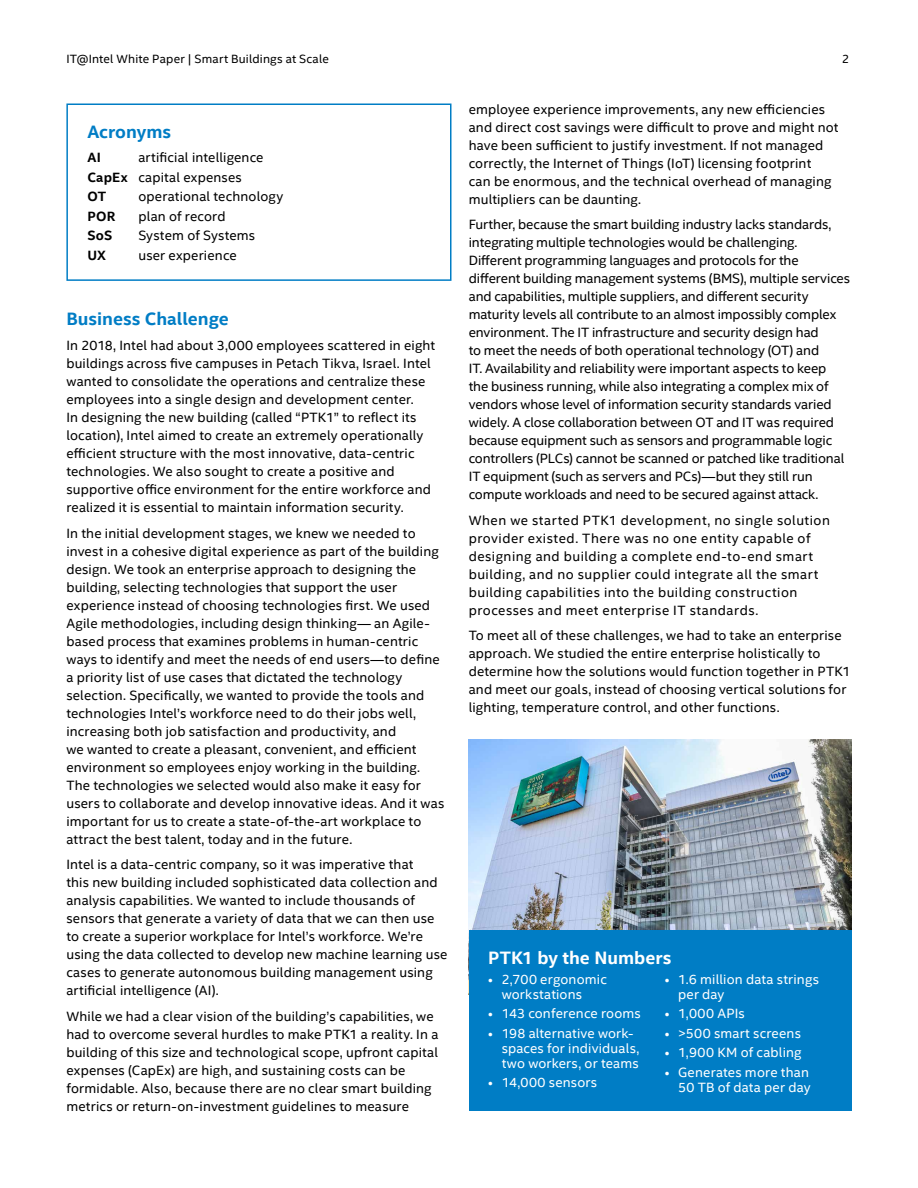
<style>
.page{position:relative;width:918px;height:1188px;background:#fff}
.page>*{position:absolute;margin:0;border:0;box-sizing:border-box;transform-origin:0 0}
.t1{font:700 18px "Intel Clear";color:#007dc5}
.t2{font:700 18px "Intel Clear";color:#fff}
.t3{font:13.5px/18px "Intel Clear";letter-spacing:.01em;color:#000}
.t4{font:13.5px/18px "Intel Clear";letter-spacing:-.01em;color:#000}
.t5{font:13.5px/18px "Intel Clear";letter-spacing:.035em;color:#000}
.t6{font:13.5px/15px "Intel Clear";letter-spacing:.01em;color:#fff}
.t7{font:700 13.5px "Intel Clear";letter-spacing:.015em;color:#000}
.t8{font:12px "Intel Clear";letter-spacing:.015em;color:#000}
.s1{font-weight:700}
</style>
<div class="page">
<div style="left:66px;top:104px;width:386px;height:177px;border:2px solid #007dc5"></div>
<img style="left:468px;top:739px;width:384px;height:256px">
<div style="left:469px;top:931px;width:383px;height:180px;background:#007dc5"></div>
<p class="t8" style="left:66px;top:52px;width:264px">IT@Intel White Paper | Smart Buildings at Scale</p>
<p class="t8" style="left:842px;top:52px;width:9px">2</p>
<h1 class="t1" style="left:87px;top:121px;width:85px">Acronyms</h1>
<p class="t7" style="left:87px;top:149px;width:15px">AI</p>
<p class="t3" style="left:87px;top:148px;width:178px;line-height:19.5px;text-indent:51px">artificial intelligence<br><span class="s1">CapEx</span> capital expenses<br><span class="s1">OT</span></p>
<p class="t3" style="left:138px;top:188px;width:147px">operational technology</p>
<p class="t7" style="left:87px;top:208px;width:29px">POR</p>
<p class="t3" style="left:138px;top:207px;width:89px">plan of record</p>
<p class="t7" style="left:87px;top:227px;width:26px">SoS</p>
<p class="t3" style="left:138px;top:227px;width:118px">System of Systems</p>
<p class="t7" style="left:87px;top:247px;width:20px">UX</p>
<p class="t3" style="left:138px;top:246px;width:100px">user experience</p>
<h1 class="t1" style="left:66px;top:307px;width:164px">Business Challenge</h1>
<p class="t3" style="left:66px;top:337px;width:370px">In 2018, Intel had about 3,000 employees scattered in eight buildings across five campuses in Petach Tikva, Israel. Intel wanted to consolidate the operations and centralize these employees into a single design and development center.<br>In designing the new building (called “PTK1” to reflect its location), Intel aimed to create an extremely operationally efficient structure with the most innovative, data-centric technologies. We also sought to create a positive and supportive office environment for the entire workforce and realized it is essential to maintain information security.</p>
<p class="t3" style="left:66px;top:524px;width:379px">In the initial development stages, we knew we needed to invest in a cohesive digital experience as part of the building design. We took an enterprise approach to designing the building, selecting technologies that support the user experience instead of choosing technologies first. We used Agile methodologies, including design thinking— an Agile&shy;based process that examines problems in human-centric ways to identify and meet the needs of end users—to define a priority list of use cases that dictated the technology selection. Specifically, we wanted to provide the tools and technologies Intel’s workforce need to do their jobs well, increasing both job satisfaction and productivity, and<br>we wanted to create a pleasant, convenient, and efficient environment so employees enjoy working in the building.<br>The technologies we selected would also make it easy for users to collaborate and develop innovative ideas. And it was important for us to create a state-of-the-art workplace to attract the best talent, today and in the future.</p>
<p class="t3" style="left:66px;top:856px;width:382px">Intel is a data-centric company, so it was imperative that<br>this new building included sophisticated data collection and analysis capabilities. We wanted to include thousands of sensors that generate a variety of data that we can then use to create a superior workplace for Intel’s workforce. We’re using the data collected to develop new machine learning use cases to generate autonomous building management using artificial intelligence (AI).</p>
<p class="t3" style="left:66px;top:1007px;width:373px">While we had a clear vision of the building’s capabilities, we had to overcome several hurdles to make PTK1 a reality. In a building of this size and technological scope, upfront capital expenses (CapEx) are high, and sustaining costs can be formidable. Also, because there are no clear smart building metrics or return-on-investment guidelines to measure</p>
<p class="t3" style="left:469px;top:100px;width:371px">employee experience improvements, any new efficiencies and direct cost savings were difficult to prove and might not have been sufficient to justify investment. If not managed correctly, the Internet of Things (IoT) licensing footprint<br>can be enormous, and the technical overhead of managing multipliers can be daunting.</p>
<p class="t4" style="left:469px;top:216px;width:383px">Further, because the smart building industry lacks standards, integrating multiple technologies would be challenging.<br>Different programming languages and protocols for the different building management systems (BMS), multiple services and capabilities, multiple suppliers, and different security maturity levels all contribute to an almost impossibly complex environment. The IT infrastructure and security design had<br>to meet the needs of both operational technology (OT) and<br>IT. Availability and reliability were important aspects to keep<br>the business running, while also integrating a complex mix of vendors whose level of information security standards varied widely. A close collaboration between OT and IT was required because equipment such as sensors and programmable logic controllers (PLCs) cannot be scanned or patched like traditional IT equipment (such as servers and PCs)—but they still run compute workloads and need to be secured against attack.</p>
<p class="t5" style="left:469px;top:511px;width:363px">When we started PTK1 development, no single solution provider existed. There was no one entity capable of designing and building a complete end-to-end smart building, and no supplier could integrate all the smart building capabilities into the building construction processes and meet enterprise IT standards.</p>
<p class="t3" style="left:469px;top:627px;width:383px">To meet all of these challenges, we had to take an enterprise approach. We studied the entire enterprise holistically to determine how the solutions would function together in PTK1 and meet our goals, instead of choosing vertical solutions for lighting, temperature control, and other functions.</p>
<h1 class="t2" style="left:488px;top:947px;width:185px">PTK1 by the Numbers</h1>
<p class="t6" style="left:502px;top:972px;width:107px;text-indent:-14px">• 2,700 ergonomic workstations</p>
<p class="t6" style="left:488px;top:1006px;width:154px">• 143 conference rooms</p>
<p class="t6" style="left:502px;top:1026px;width:139px;text-indent:-14px">• 198 alternative work&shy;spaces for individuals, two workers, or teams</p>
<p class="t6" style="left:488px;top:1075px;width:110px">• 14,000 sensors</p>
<p class="t6" style="left:678px;top:972px;width:142px;text-indent:-14px">• 1.6 million data strings per day</p>
<p class="t6" style="left:665px;top:1006px;width:82px">• 1,000 APIs</p>
<p class="t6" style="left:665px;top:1026px;width:138px">• &gt;500 smart screens</p>
<p class="t6" style="left:665px;top:1045px;width:139px">• 1,900 KM of cabling</p>
<p class="t6" style="left:665px;top:1065px;width:147px;text-align:right">• Generates more than<br>50 TB of data per day</p>
</div>
